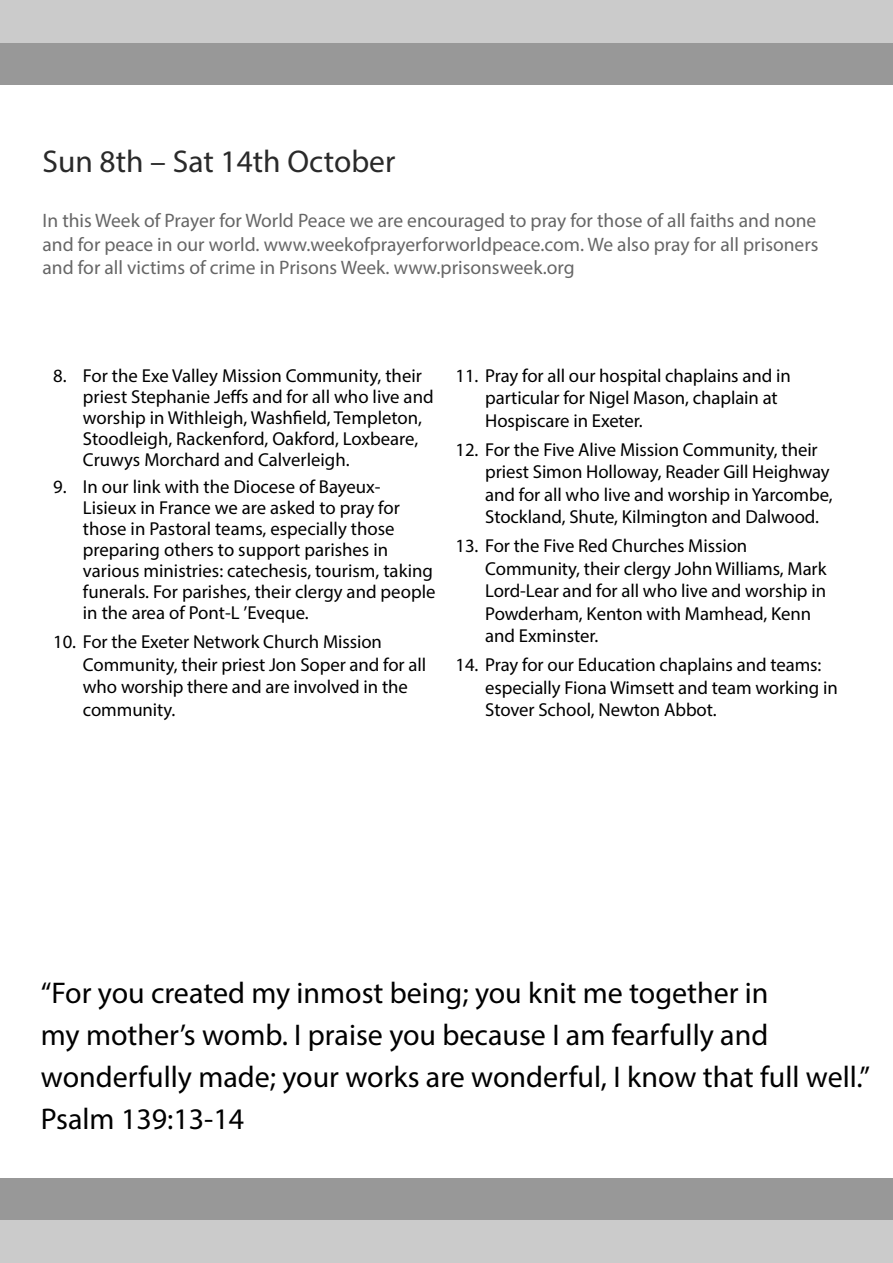
<style>
.page{position:relative;width:893px;height:1263px;background:#fff}
.page>*{position:absolute;margin:0;border:0;box-sizing:border-box;transform-origin:0 0}
.DateHeading{font:31.5px "Myriad Pro";color:#2a2a2a}
.OpeningPrayer{font:30px/42px "Myriad Pro";color:#000}
.WeekDescriptor{font:19.5px/23.4px "Myriad Pro";color:#666;text-align:justify}
.t1{font:18.75px/22.5px "Myriad Pro";letter-spacing:-.005em;color:#000}
</style>
<div class="page">
<div style="left:0;top:43px;width:893px;height:42px;background:#989898"></div>
<div style="left:0;top:0;width:893px;height:43px;background:#cbcbcb"></div>
<div style="left:0;top:1178px;width:893px;height:42px;background:#989898"></div>
<div style="left:0;top:1220px;width:893px;height:43px;background:#cbcbcb"></div>
<p class="DateHeading" style="left:43px;top:142px;width:354px">Sun 8th – Sat 14th October</p>
<p class="WeekDescriptor" style="left:43px;top:209px;width:777px">In this Week of Prayer for World Peace we are encouraged to pray for those of all faiths and none and for peace in our world. www.weekofprayerforworldpeace.com. We also pray for all prisoners and for all victims of crime in Prisons Week. www.prisonsweek.org</p>
<p class="t1" style="left:83px;top:365px;width:352px;line-height:21px;text-indent:-30px">8. For the Exe Valley Mission Community, their priest Stephanie Jeffs and for all who live and worship in Withleigh, Washfield, Templeton, Stoodleigh, Rackenford, Oakford, Loxbeare, Cruwys Morchard and Calverleigh.</p>
<p class="t1" style="left:83px;top:476px;width:354px;line-height:21px;text-indent:-30px">9. In our link with the Diocese of Bayeux-Lisieux in France we are asked to pray for those in Pastoral teams, especially those preparing others to support parishes in various ministries: catechesis, tourism, taking funerals. For parishes, their clergy and people in the area of Pont-L ’Eveque.</p>
<p class="t1" style="left:83px;top:630px;width:345px;text-indent:-30px">10. For the Exeter Network Church Mission Community, their priest Jon Soper and for all who worship there and are involved in the community.</p>
<p class="t1" style="left:485px;top:364px;width:307px;text-indent:-30px">11. Pray for all our hospital chaplains and in particular for Nigel Mason, chaplain at<br>Hospiscare in Exeter.</p>
<p class="t1" style="left:485px;top:438px;width:349px;text-indent:-30px">12. For the Five Alive Mission Community, their priest Simon Holloway, Reader Gill Heighway and for all who live and worship in Yarcombe, Stockland, Shute, Kilmington and Dalwood.</p>
<p class="t1" style="left:485px;top:534px;width:343px;text-indent:-30px">13. For the Five Red Churches Mission Community, their clergy John Williams, Mark Lord-Lear and for all who live and worship in Powderham, Kenton with Mamhead, Kenn and Exminster.</p>
<p class="t1" style="left:485px;top:653px;width:354px;text-indent:-30px">14. Pray for our Education chaplains and teams: especially Fiona Wimsett and team working in<br>Stover School, Newton Abbot.</p>
<p class="OpeningPrayer" style="left:41px;top:971px;width:831px">“For you created my inmost being; you knit me together in<br>my mother’s womb. I praise you because I am fearfully and wonderfully made; your works are wonderful, I know that full well.” Psalm 139:13-14</p>
</div>
